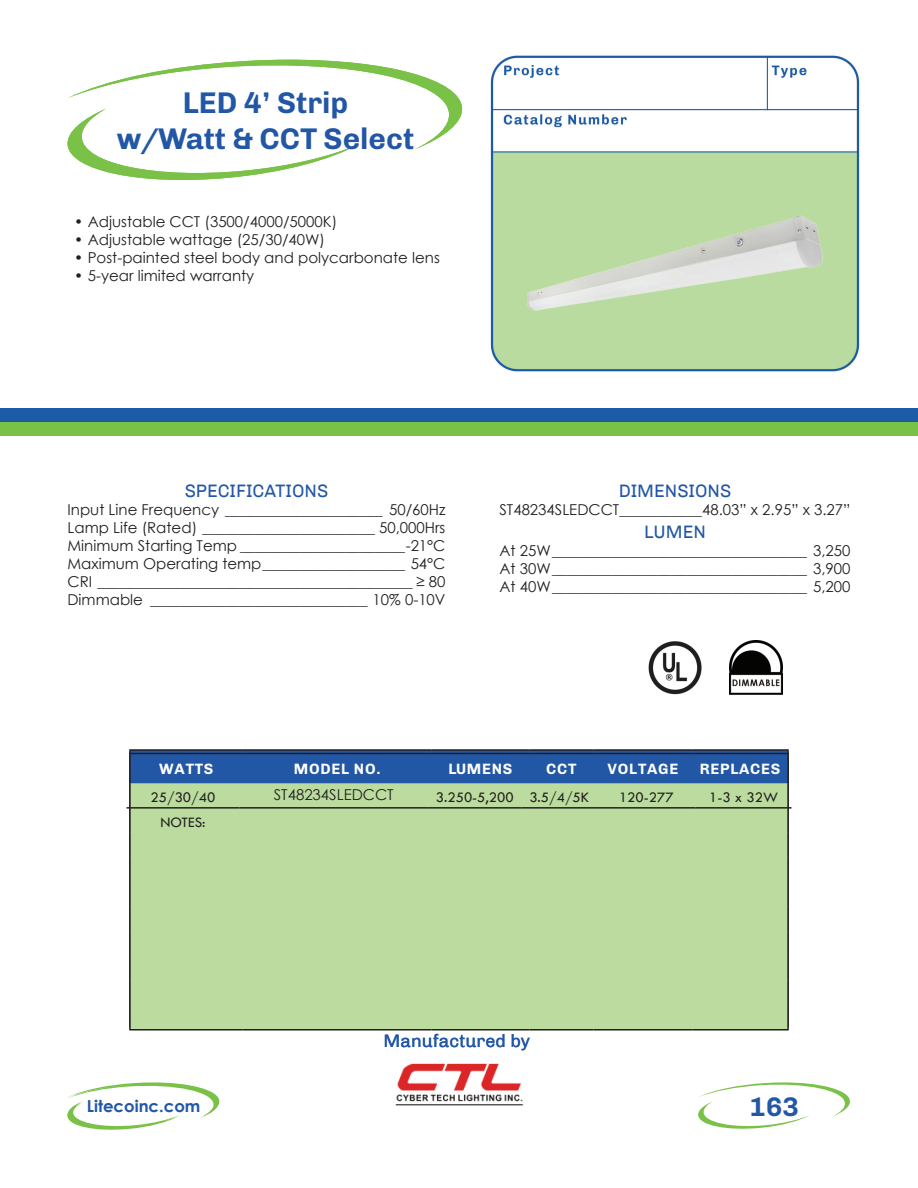
<style>
.page{position:relative;width:918px;height:1188px;background:#fff}
.page>*{position:absolute;margin:0;border:0;box-sizing:border-box;transform-origin:0 0}
.t1{font:700 30px/36px "Chivo";color:#2257a6;text-align:center}
.t2{font:700 27px "Chivo";color:#2257a6}
.t3{font:18px "Chivo";color:#2257a6}
.t4{font:700 16.5px "Century Gothic";color:#2257a6}
.t5{font:15px/18px "Century Gothic";color:#231f20;text-align:justify}
.t6{font:700 15px "Chivo";letter-spacing:.05em;color:#fff}
.t7{font:15px "Tw Cen";color:#231f20}
</style>
<div class="page">
<svg style="left:698px;top:1082px;width:152px;height:47px"></svg>
<svg style="left:68px;top:1082px;width:152px;height:48px"></svg>
<img style="left:395px;top:1063px;width:129px;height:43px">
<hr style="left:129px;top:749px;width:114px;height:2px;background:#231f20">
<hr style="left:129px;top:751px;width:2px;height:29px;background:#231f20">
<hr style="left:243px;top:749px;width:189px;height:2px;background:#231f20">
<hr style="left:432px;top:749px;width:97px;height:2px;background:#231f20">
<hr style="left:529px;top:749px;width:65px;height:2px;background:#231f20">
<hr style="left:594px;top:749px;width:98px;height:2px;background:#231f20">
<hr style="left:692px;top:749px;width:97px;height:2px;background:#231f20">
<hr style="left:787px;top:751px;width:2px;height:29px;background:#231f20">
<svg style="left:130px;top:750px;width:658px;height:34px;background:#2557a0"></svg>
<div style="left:131px;top:784px;width:656px;height:245px;background:#bbdc9e"></div>
<hr style="left:129px;top:753px;width:114px;height:1px;background:#231f20">
<hr style="left:129px;top:754px;width:2px;height:30px;background:#231f20">
<hr style="left:243px;top:753px;width:189px;height:1px;background:#231f20">
<hr style="left:432px;top:753px;width:97px;height:1px;background:#231f20">
<hr style="left:529px;top:753px;width:65px;height:1px;background:#231f20">
<hr style="left:594px;top:753px;width:98px;height:1px;background:#231f20">
<hr style="left:692px;top:753px;width:97px;height:1px;background:#231f20">
<hr style="left:787px;top:754px;width:2px;height:30px;background:#231f20">
<hr style="left:129px;top:784px;width:2px;height:24px;background:#231f20">
<hr style="left:787px;top:784px;width:2px;height:24px;background:#231f20">
<hr style="left:129px;top:808px;width:2px;height:25px;background:#231f20">
<hr style="left:787px;top:808px;width:2px;height:25px;background:#231f20">
<hr style="left:129px;top:833px;width:2px;height:24px;background:#231f20">
<hr style="left:787px;top:833px;width:2px;height:24px;background:#231f20">
<hr style="left:129px;top:857px;width:2px;height:25px;background:#231f20">
<hr style="left:787px;top:857px;width:2px;height:25px;background:#231f20">
<hr style="left:129px;top:882px;width:2px;height:25px;background:#231f20">
<hr style="left:787px;top:882px;width:2px;height:25px;background:#231f20">
<hr style="left:129px;top:907px;width:2px;height:24px;background:#231f20">
<hr style="left:787px;top:907px;width:2px;height:24px;background:#231f20">
<hr style="left:129px;top:931px;width:2px;height:25px;background:#231f20">
<hr style="left:787px;top:931px;width:2px;height:25px;background:#231f20">
<hr style="left:129px;top:956px;width:2px;height:25px;background:#231f20">
<hr style="left:787px;top:956px;width:2px;height:25px;background:#231f20">
<hr style="left:129px;top:981px;width:2px;height:24px;background:#231f20">
<hr style="left:787px;top:981px;width:2px;height:24px;background:#231f20">
<hr style="left:129px;top:1005px;width:2px;height:24px;background:#231f20">
<hr style="left:787px;top:1005px;width:2px;height:24px;background:#231f20">
<hr style="left:129px;top:1029px;width:114px;height:2px;background:#231f20">
<hr style="left:243px;top:1029px;width:189px;height:2px;background:#231f20">
<hr style="left:432px;top:1029px;width:97px;height:2px;background:#231f20">
<hr style="left:529px;top:1029px;width:65px;height:2px;background:#231f20">
<hr style="left:594px;top:1029px;width:98px;height:2px;background:#231f20">
<hr style="left:692px;top:1029px;width:97px;height:2px;background:#231f20">
<svg style="left:68px;top:59px;width:395px;height:121px"></svg>
<img style="left:490px;top:55px;width:370px;height:98px">
<div style="left:0;top:422px;width:918px;height:14px;background:#7ac147"></div>
<div style="left:0;top:409px;width:918px;height:13px;background:#1c5ba5"></div>
<hr style="left:127px;top:807px;width:112px;height:2px;background:#231f20">
<hr style="left:239px;top:807px;width:189px;height:2px;background:#231f20">
<hr style="left:428px;top:807px;width:93px;height:2px;background:#231f20">
<hr style="left:521px;top:807px;width:76px;height:2px;background:#231f20">
<hr style="left:597px;top:807px;width:99px;height:2px;background:#231f20">
<hr style="left:696px;top:807px;width:95px;height:2px;background:#231f20">
<img style="left:729px;top:641px;width:54px;height:54px">
<img style="left:649px;top:641px;width:52px;height:53px">
<img style="left:490px;top:153px;width:370px;height:219px">
<h1 class="t1" style="left:117px;top:84px;width:299px">LED 4’ Strip<br>w/Watt &amp; CCT Select</h1>
<p class="t5" style="left:74px;top:213px;width:265px">• Adjustable CCT (3500/4000/5000K)</p>
<p class="t5" style="left:74px;top:231px;width:252px">• Adjustable wattage (25/30/40W)</p>
<p class="t5" style="left:74px;top:249px;width:367px">• Post-painted steel body and polycarbonate lens</p>
<p class="t5" style="left:74px;top:267px;width:182px">• 5-year limited warranty</p>
<p class="t3" style="left:185px;top:480px;width:145px">SPECIFICATIONS</p>
<p class="t5" style="left:68px;top:500px;width:379px">Input Line Frequency _____________________ 50/60Hz Lamp Life (Rated) _______________________ 50,000Hrs Minimum Starting Temp ______________________-21°C Maximum Operating temp___________________ 54°C CRI __________________________________________ ≥ 80<br>Dimmable _____________________________ 10% 0-10V</p>
<p class="t3" style="left:619px;top:480px;width:114px">DIMENSIONS</p>
<p class="t5" style="left:500px;top:500px;width:353px">ST48234SLEDCCT___________48.03” x 2.95” x 3.27”</p>
<p class="t3" style="left:644px;top:521px;width:63px">LUMEN</p>
<p class="t5" style="left:500px;top:541px;width:352px">At 25W__________________________________ 3,250<br>At 30W__________________________________ 3,900<br>At 40W__________________________________ 5,200</p>
<p class="t6" style="left:159px;top:756px;width:56px">WATTS</p>
<p class="t6" style="left:159px;top:760px;width:56px">WATTS</p>
<p class="t6" style="left:294px;top:756px;width:88px">MODEL NO.</p>
<p class="t6" style="left:294px;top:760px;width:88px">MODEL NO.</p>
<p class="t6" style="left:448px;top:756px;width:66px">LUMENS</p>
<p class="t6" style="left:448px;top:760px;width:66px">LUMENS</p>
<p class="t6" style="left:546px;top:756px;width:32px">CCT</p>
<p class="t6" style="left:546px;top:760px;width:32px">CCT</p>
<p class="t6" style="left:608px;top:756px;width:72px">VOLTAGE</p>
<p class="t6" style="left:608px;top:760px;width:72px">VOLTAGE</p>
<p class="t6" style="left:700px;top:756px;width:82px">REPLACES</p>
<p class="t6" style="left:700px;top:760px;width:82px">REPLACES</p>
<p class="t7" style="left:151px;top:788px;width:66px">25/30/40</p>
<p class="t5" style="left:274px;top:785px;width:121px">ST48234SLEDCCT</p>
<p class="t7" style="left:436px;top:788px;width:155px">3.250-5,200 3.5/4/5K</p>
<p class="t7" style="left:619px;top:788px;width:56px">120-277</p>
<p class="t7" style="left:709px;top:788px;width:70px">1-3 x 32W</p>
<p class="t7" style="left:160px;top:813px;width:47px">NOTES:</p>
<p class="t3" style="left:384px;top:1031px;width:148px">Manufactured by</p>
<p class="t4" style="left:87px;top:1094px;width:115px">Litecoinc.com</p>
<h2 class="t2" style="left:750px;top:1091px;width:51px">163</h2>
</div>
